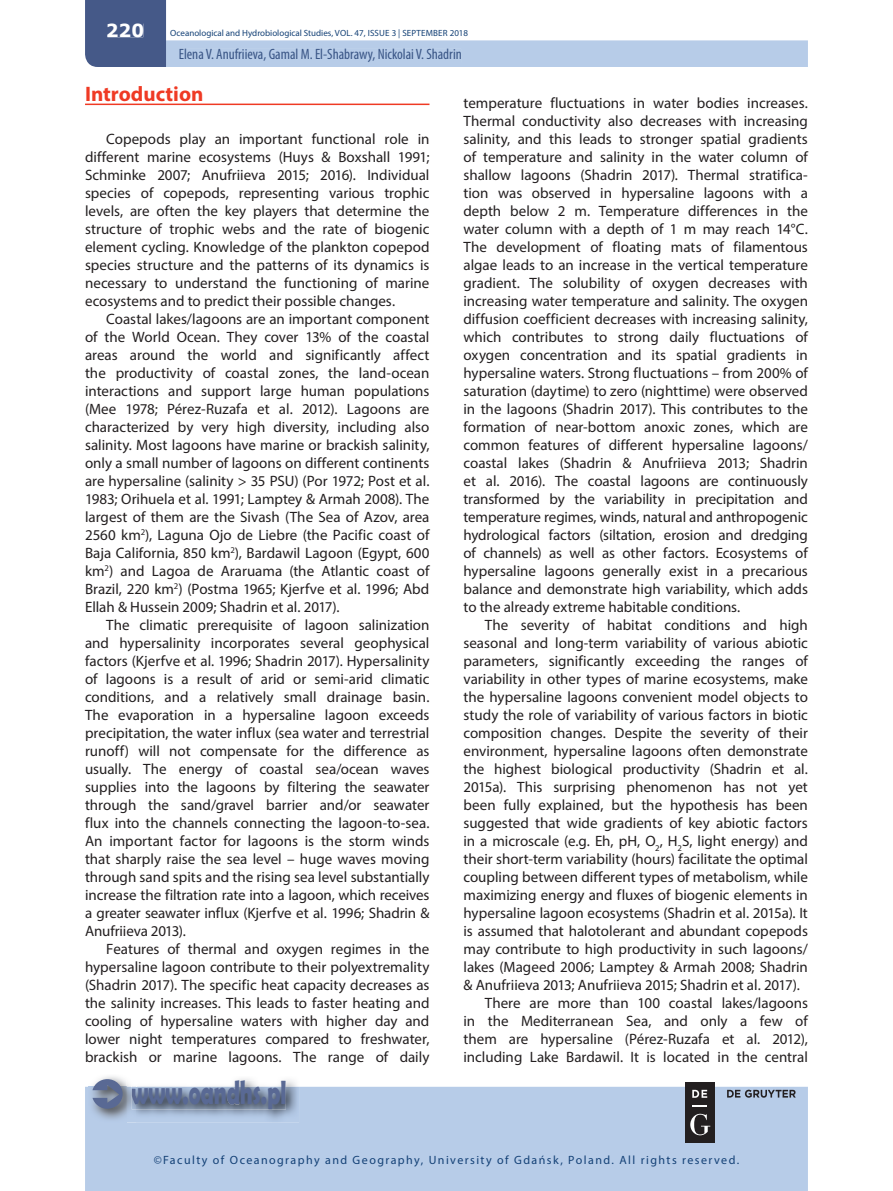
<style>
.page{position:relative;width:893px;height:1191px;background:#fff}
.page>*{position:absolute;margin:0;border:0;box-sizing:border-box;transform-origin:0 0}
.t1{font:700 33.75px "Berlin Sans FB Demi";color:#596994;scale:.67 1}
.t2{font:700 21px "Myriad Pro";color:#ef3a24}
.t3{font:700 18px "Verdana";color:#fff}
.t4{font:15px/18px "Myriad Pro";color:#231f20;text-align:justify}
.t5{font:condensed 15px "Myriad Pro";color:#395586}
.t6{font:12px "Myriad Pro";letter-spacing:.12em;color:#144176}
.t7{font:9px "Myriad Pro";color:#144176}
</style>
<div class="page">
<div style="left:85px;top:1086px;width:723px;height:105px;background:#b7cce8"></div>
<svg style="left:85px;top:0;width:723px;height:67px"></svg>
<div style="left:107px;top:24px;width:36px;height:13px;background:#455988"></div>
<div style="left:180px;top:49px;width:281px;height:14px;background:#b7cce8"></div>
<img style="left:88px;top:1086px;width:211px;height:36px">
<img style="left:127px;top:1110px;width:9px;height:12px">
<svg style="left:92px;top:1076px;width:194px;height:34px"></svg>
<div style="left:685px;top:1081px;width:30px;height:61px;background:#231f20"></div>
<svg style="left:692px;top:1105px;width:15px;height:1px"></svg>
<svg style="left:692px;top:1089px;width:15px;height:8px"></svg>
<svg style="left:690px;top:1113px;width:20px;height:22px"></svg>
<svg style="left:727px;top:1089px;width:69px;height:8px"></svg>
<hr style="left:85px;top:104px;width:344px;height:1px;background:#ef3a24">
<p class="t3" style="left:106px;top:18px;width:40px">220</p>
<p class="t7" style="left:170px;top:28px;width:299px">Oceanological and Hydrobiological Studies, VOL. 47, ISSUE 3 | SEPTEMBER 2018</p>
<p class="t5" style="left:179px;top:45px;width:285px">Elena V. Anufriieva, Gamal M. El-Shabrawy, Nickolai V. Shadrin</p>
<h2 class="t2" style="left:85px;top:80px;width:120px">Introduction</h2>
<p class="t4" style="left:85px;top:130px;width:346px;text-indent:21px">Copepods play an important functional role in different marine ecosystems (Huys &amp; Boxshall 1991; Schminke 2007; Anufriieva 2015; 2016). Individual species of copepods, representing various trophic levels, are often the key players that determine the structure of trophic webs and the rate of biogenic element cycling. Knowledge of the plankton copepod species structure and the patterns of its dynamics is necessary to understand the functioning of marine ecosystems and to predict their possible changes.</p>
<p class="t4" style="left:85px;top:310px;width:346px;text-indent:21px">Coastal lakes/lagoons are an important component of the World Ocean. They cover 13% of the coastal areas around the world and significantly affect the productivity of coastal zones, the land-ocean interactions and support large human populations (Mee 1978; Pérez-Ruzafa et al. 2012). Lagoons are characterized by very high diversity, including also salinity. Most lagoons have marine or brackish salinity, only a small number of lagoons on different continents are hypersaline (salinity &gt; 35 PSU) (Por 1972; Post et al.<br>1983; Orihuela et al. 1991; Lamptey &amp; Armah 2008). The largest of them are the Sivash (The Sea of Azov, area 2560 km<sup>2</sup>), Laguna Ojo de Liebre (the Pacific coast of Baja California, 850 km<sup>2</sup>), Bardawil Lagoon (Egypt, 600 km<sup>2</sup>) and Lagoa de Araruama (the Atlantic coast of Brazil, 220 km<sup>2</sup>) (Postma 1965; Kjerfve et al. 1996; Abd Ellah &amp; Hussein 2009; Shadrin et al. 2017).</p>
<p class="t4" style="left:85px;top:616px;width:346px;text-indent:21px">The climatic prerequisite of lagoon salinization and hypersalinity incorporates several geophysical factors (Kjerfve et al. 1996; Shadrin 2017). Hypersalinity of lagoons is a result of arid or semi-arid climatic conditions, and a relatively small drainage basin.<br>The evaporation in a hypersaline lagoon exceeds precipitation, the water influx (sea water and terrestrial runoff) will not compensate for the difference as usually. The energy of coastal sea/ocean waves supplies into the lagoons by filtering the seawater through the sand/gravel barrier and/or seawater flux into the channels connecting the lagoon-to-sea.<br>An important factor for lagoons is the storm winds that sharply raise the sea level – huge waves moving through sand spits and the rising sea level substantially increase the filtration rate into a lagoon, which receives a greater seawater influx (Kjerfve et al. 1996; Shadrin &amp; Anufriieva 2013).</p>
<p class="t4" style="left:85px;top:940px;width:346px;text-indent:21px">Features of thermal and oxygen regimes in the hypersaline lagoon contribute to their polyextremality (Shadrin 2017). The specific heat capacity decreases as the salinity increases. This leads to faster heating and cooling of hypersaline waters with higher day and lower night temperatures compared to freshwater, brackish or marine lagoons. The range of daily</p>
<h1 class="t1" style="left:131px;top:1073px;width:233px">www.oandhs.pl</h1>
<p class="t4" style="left:463px;top:94px;width:346px">temperature fluctuations in water bodies increases.<br>Thermal conductivity also decreases with increasing salinity, and this leads to stronger spatial gradients of temperature and salinity in the water column of shallow lagoons (Shadrin 2017). Thermal stratifica&shy;tion was observed in hypersaline lagoons with a depth below 2 m. Temperature differences in the water column with a depth of 1 m may reach 14°C.<br>The development of floating mats of filamentous algae leads to an increase in the vertical temperature gradient. The solubility of oxygen decreases with increasing water temperature and salinity. The oxygen diffusion coefficient decreases with increasing salinity, which contributes to strong daily fluctuations of oxygen concentration and its spatial gradients in hypersaline waters. Strong fluctuations – from 200% of saturation (daytime) to zero (nighttime) were observed in the lagoons (Shadrin 2017). This contributes to the formation of near-bottom anoxic zones, which are common features of different hypersaline lagoons/ coastal lakes (Shadrin &amp; Anufriieva 2013; Shadrin et al. 2016). The coastal lagoons are continuously transformed by the variability in precipitation and temperature regimes, winds, natural and anthropogenic hydrological factors (siltation, erosion and dredging of channels) as well as other factors. Ecosystems of hypersaline lagoons generally exist in a precarious balance and demonstrate high variability, which adds to the already extreme habitable conditions.</p>
<p class="t4" style="left:485px;top:616px;width:325px">The severity of habitat conditions and high</p>
<p class="t4" style="left:463px;top:634px;width:346px">seasonal and long-term variability of various abiotic</p>
<p class="t4" style="left:463px;top:652px;width:346px">parameters, significantly exceeding the ranges of</p>
<p class="t4" style="left:463px;top:670px;width:346px">variability in other types of marine ecosystems, make</p>
<p class="t4" style="left:463px;top:688px;width:346px">the hypersaline lagoons convenient model objects to</p>
<p class="t4" style="left:463px;top:706px;width:346px">study the role of variability of various factors in biotic</p>
<p class="t4" style="left:463px;top:724px;width:346px">composition changes. Despite the severity of their</p>
<p class="t4" style="left:463px;top:742px;width:346px">environment, hypersaline lagoons often demonstrate</p>
<p class="t4" style="left:463px;top:760px;width:346px">the highest biological productivity (Shadrin et al.</p>
<p class="t4" style="left:463px;top:778px;width:346px">2015a). This surprising phenomenon has not yet</p>
<p class="t4" style="left:463px;top:796px;width:346px">been fully explained, but the hypothesis has been</p>
<p class="t4" style="left:463px;top:814px;width:346px">suggested that wide gradients of key abiotic factors</p>
<p class="t4" style="left:463px;top:832px;width:346px">in a microscale (e.g. Eh, pH, O<sub>2</sub>, H<sub>2</sub>S, light energy) and</p>
<p class="t4" style="left:463px;top:850px;width:346px">their short-term variability (hours) facilitate the optimal</p>
<p class="t4" style="left:463px;top:868px;width:346px">coupling between different types of metabolism, while</p>
<p class="t4" style="left:463px;top:886px;width:346px">maximizing energy and fluxes of biogenic elements in</p>
<p class="t4" style="left:463px;top:904px;width:346px">hypersaline lagoon ecosystems (Shadrin et al. 2015a). It</p>
<p class="t4" style="left:463px;top:922px;width:346px">is assumed that halotolerant and abundant copepods</p>
<p class="t4" style="left:463px;top:940px;width:346px">may contribute to high productivity in such lagoons/</p>
<p class="t4" style="left:463px;top:958px;width:346px">lakes (Mageed 2006; Lamptey &amp; Armah 2008; Shadrin</p>
<p class="t4" style="left:463px;top:976px;width:338px">&amp; Anufriieva 2013; Anufriieva 2015; Shadrin et al. 2017).</p>
<p class="t4" style="left:485px;top:994px;width:325px">There are more than 100 coastal lakes/lagoons</p>
<p class="t4" style="left:463px;top:1012px;width:346px">in the Mediterranean Sea, and only a few of</p>
<p class="t4" style="left:463px;top:1030px;width:346px">them are hypersaline (Pérez-Ruzafa et al. 2012),</p>
<p class="t4" style="left:463px;top:1048px;width:346px">including Lake Bardawil. It is located in the central</p>
<p class="t6" style="left:154px;top:1152px;width:587px">©Faculty of Oceanography and Geography, University of Gdańsk, Poland. All rights reserved.</p>
</div>
